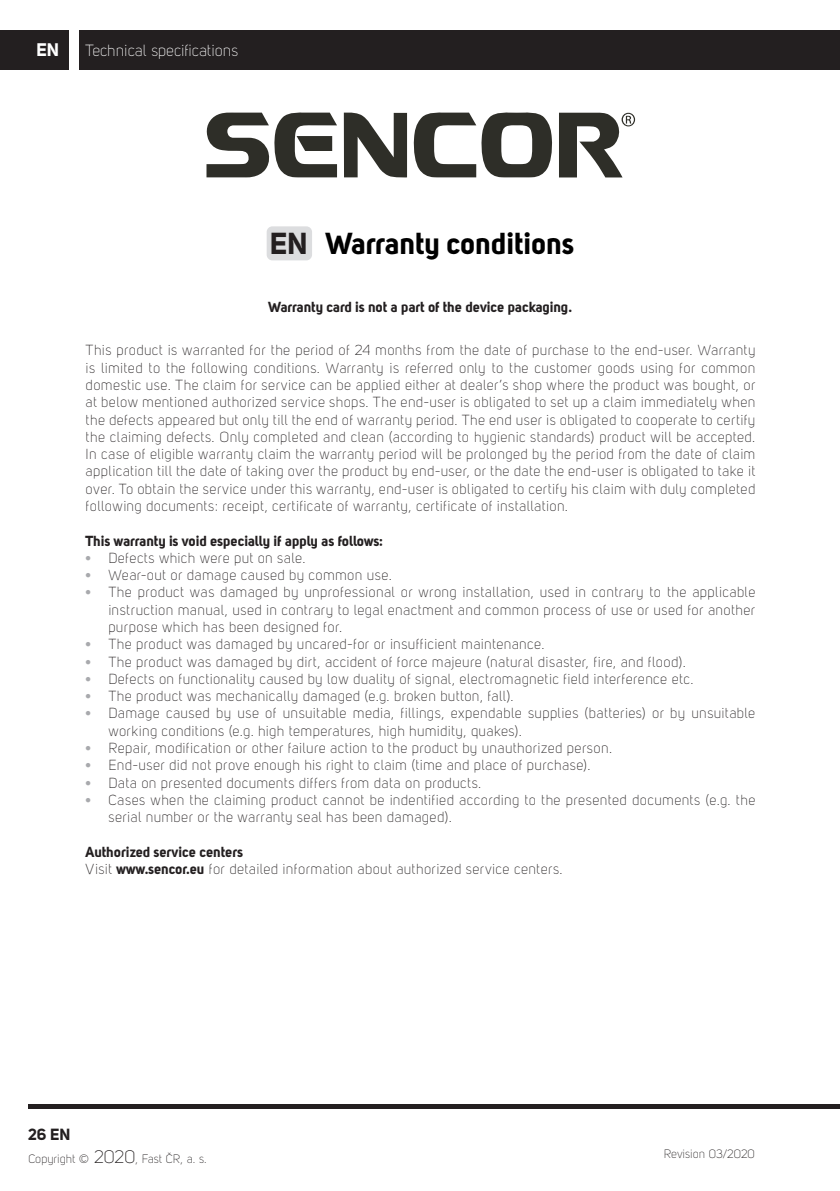
<style>
.page{position:relative;width:840px;height:1191px;background:#fff}
.page>*{position:absolute;margin:0;border:0;box-sizing:border-box;transform-origin:0 0}
.nadpis_1{font:30px "Uni Sans PRO Bold";color:#000}
.text_zaruky{font:30px "Uni Sans PRO Bold";color:#231f20}
.t1{font:18px "Uni Sans PRO Bold";color:#fff}
.t2{font:16px "Uni Sans PRO Light";color:#fff}
.t3{font:16px "Uni Sans PRO Bold";color:#231f20}
.text_zaruky-2{font:14.4px/17.2px "Uni Sans PRO Light";letter-spacing:.025em;color:#231f20;text-align:justify}
.text_zaruky-3{font:14.4px "Uni Sans PRO Bold";color:#231f20}
.t4{font:12px "Uni Sans PRO Light";color:#231f20}
.s1{font-family:"Uni Sans PRO Bold";color:#a8a9ad}
.s2{font-family:"Uni Sans PRO Bold"}
.s3{font-size:18px}
</style>
<div class="page">
<div style="left:0;top:30px;width:68px;height:39px;background:#231f20"></div>
<div style="left:79px;top:30px;width:760px;height:39px;background:#231f20"></div>
<hr style="left:28px;top:1104px;width:811px;height:4px;background:#231f20">
<svg style="left:206px;top:113px;width:131px;height:64px"></svg>
<svg style="left:343px;top:113px;width:64px;height:64px"></svg>
<svg style="left:413px;top:113px;width:139px;height:64px"></svg>
<svg style="left:559px;top:113px;width:75px;height:64px"></svg>
<div style="left:266px;top:226px;width:46px;height:34px;background:#dcdddf;border-radius:6px"></div>
<p class="t1" style="left:37px;top:39px;width:24px">EN</p>
<p class="t2" style="left:85px;top:41px;width:154px">Technical specifications</p>
<p class="text_zaruky" style="left:270px;top:224px;width:39px">EN</p>
<p class="nadpis_1" style="left:326px;top:225px;width:249px">Warranty conditions</p>
<p class="text_zaruky-3" style="left:268px;top:298px;width:305px">Warranty card is not a part of the device packaging.</p>
<p class="text_zaruky-2" style="left:86px;top:342px;width:671px">This product is warranted for the period of 24 months from the date of purchase to the end-user. Warranty is limited to the following conditions. Warranty is referred only to the customer goods using for common domestic use. The claim for service can be applied either at dealer’s shop where the product was bought, or at below mentioned authorized service shops. The end-user is obligated to set up a claim immediately when the defects appeared but only till the end of warranty period. The end user is obligated to cooperate to certify the claiming defects. Only completed and clean (according to hygienic standards) product will be accepted.<br>In case of eligible warranty claim the warranty period will be prolonged by the period from the date of claim application till the date of taking over the product by end-user, or the date the end-user is obligated to take it over. To obtain the service under this warranty, end-user is obligated to certify his claim with duly completed following documents: receipt, certificate of warranty, certificate of installation.</p>
<p class="text_zaruky-3" style="left:86px;top:531px;width:299px">This warranty is void especially if apply as follows:</p>
<p class="text_zaruky-2" style="left:86px;top:549px;width:221px"><span class="s1">•</span> Defects which were put on sale.</p>
<p class="text_zaruky-2" style="left:86px;top:566px;width:307px"><span class="s1">•</span> Wear-out or damage caused by common use.</p>
<p class="text_zaruky-2" style="left:108px;top:584px;width:648px;text-indent:-23px"><span class="s1">•</span> The product was damaged by unprofessional or wrong installation, used in contrary to the applicable instruction manual, used in contrary to legal enactment and common process of use or used for another purpose which has been designed for.</p>
<p class="text_zaruky-2" style="left:86px;top:635px;width:460px"><span class="s1">•</span> The product was damaged by uncared-for or insufficient maintenance.</p>
<p class="text_zaruky-2" style="left:86px;top:653px;width:601px"><span class="s1">•</span> The product was damaged by dirt, accident of force majeure (natural disaster, fire, and flood).</p>
<p class="text_zaruky-2" style="left:86px;top:670px;width:609px"><span class="s1">•</span> Defects on functionality caused by low duality of signal, electromagnetic field interference etc.</p>
<p class="text_zaruky-2" style="left:86px;top:687px;width:429px"><span class="s1">•</span> The product was mechanically damaged (e.g. broken button, fall).</p>
<p class="text_zaruky-2" style="left:108px;top:705px;width:648px;text-indent:-23px"><span class="s1">•</span> Damage caused by use of unsuitable media, fillings, expendable supplies (batteries) or by unsuitable working conditions (e.g. high temperatures, high humidity, quakes).</p>
<p class="text_zaruky-2" style="left:86px;top:739px;width:527px"><span class="s1">•</span> Repair, modification or other failure action to the product by unauthorized person.</p>
<p class="text_zaruky-2" style="left:86px;top:756px;width:506px"><span class="s1">•</span> End-user did not prove enough his right to claim (time and place of purchase).</p>
<p class="text_zaruky-2" style="left:86px;top:774px;width:397px"><span class="s1">•</span> Data on presented documents differs from data on products.</p>
<p class="text_zaruky-2" style="left:108px;top:791px;width:648px;text-indent:-23px"><span class="s1">•</span> Cases when the claiming product cannot be indentified according to the presented documents (e.g. the serial number or the warranty seal has been damaged).</p>
<p class="text_zaruky-3" style="left:86px;top:842px;width:159px">Authorized service centers</p>
<p class="text_zaruky-2" style="left:86px;top:860px;width:478px">Visit <span class="s2">www.sencor.eu</span> for detailed information about authorized service centers.</p>
<p class="t3" style="left:28px;top:1124px;width:44px">26 EN</p>
<p class="t4" style="left:28px;top:1152px;width:180px">Copyright © <span class="s3">2020</span>, Fast ČR, a. s.</p>
<p class="t4" style="left:663px;top:1147px;width:92px">Revision 03/2020</p>
</div>
